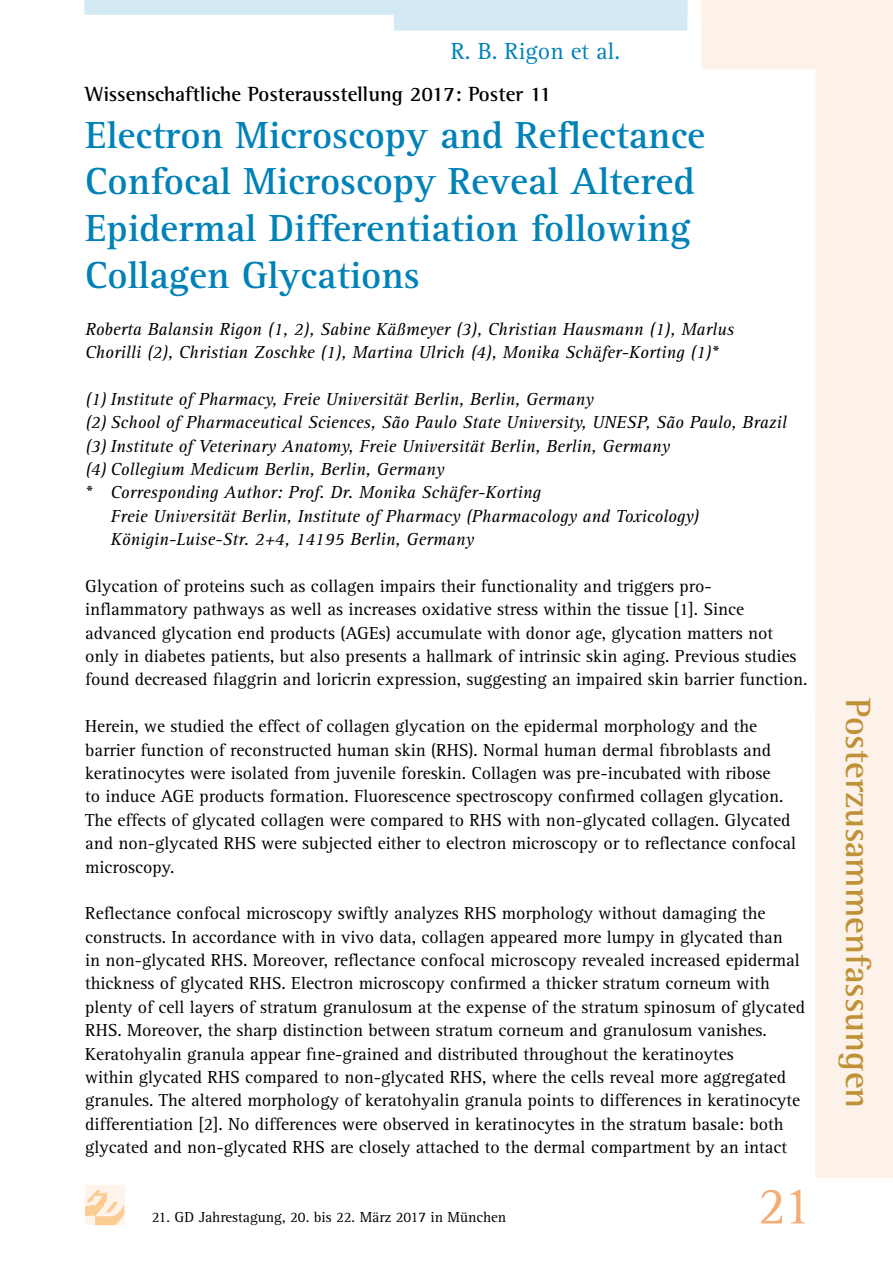
<style>
.page{position:relative;width:893px;height:1263px;background:#fff}
.page>*{position:absolute;margin:0;border:0;box-sizing:border-box;transform-origin:0 0}
.t1{font:54px "Agfa Rotis Serif";color:#f5ac75}
.t2{font:700 39px/46.8px "Agfa Rotis Serif";color:#0082b8}
.t3{font:700 36px "Agfa Rotis Semi Serif";color:#bf9237}
.t4{font:24px "Agfa Rotis Serif";color:#0082b8}
.t5{font:700 21px "Agfa Rotis Semi Serif";color:#000}
.t6{font:18px/23.4px "Agfa Rotis Serif";color:#000}
.t7{font:italic 18px/23.4px "Agfa Rotis Serif";color:#000}
.t8{font:15px "Agfa Rotis Serif";color:#000}
</style>
<div class="page">
<svg style="left:701px;top:21px;width:192px;height:1157px"></svg>
<div style="left:85px;top:1186px;width:39px;height:39px;background:#fef4eb"></div>
<svg style="left:85px;top:1189px;width:39px;height:36px"></svg>
<svg style="left:84px;top:0;width:603px;height:31px"></svg>
<div style="left:701px;top:0;width:192px;height:21px;background:#fcf2ea"></div>
<h3 class="t4" style="left:451px;top:37px;width:171px">R. B. Rigon et al.</h3>
<p class="t5" style="left:85px;top:81px;width:468px">Wissenschaftliche Posterausstellung 2017: Poster 11</p>
<h2 class="t2" style="left:85px;top:112px;width:622px">Electron Microscopy and Reflectance Confocal Microscopy Reveal Altered Epidermal Differentiation following Collagen Glycations</h2>
<p class="t7" style="left:85px;top:318px;width:651px">Roberta Balansin Rigon (1, 2), Sabine Käßmeyer (3), Christian Hausmann (1), Marlus<br>Chorilli (2), Christian Zoschke (1), Martina Ulrich (4), Monika Schäfer-Korting (1)*</p>
<p class="t7" style="left:85px;top:388px;width:510px">(1) Institute of Pharmacy, Freie Universität Berlin, Berlin, Germany</p>
<p class="t7" style="left:85px;top:411px;width:703px">(2) School of Pharmaceutical Sciences, São Paulo State University, UNESP, São Paulo, Brazil</p>
<p class="t7" style="left:85px;top:434px;width:586px">(3) Institute of Veterinary Anatomy, Freie Universität Berlin, Berlin, Germany</p>
<p class="t7" style="left:85px;top:458px;width:361px">(4) Collegium Medicum Berlin, Berlin, Germany</p>
<p class="t7" style="left:85px;top:481px;width:457px">* Corresponding Author: Prof. Dr. Monika Schäfer-Korting</p>
<p class="t7" style="left:111px;top:505px;width:590px">Freie Universität Berlin, Institute of Pharmacy (Pharmacology and Toxicology)</p>
<p class="t7" style="left:111px;top:528px;width:365px">Königin-Luise-Str. 2+4, 14195 Berlin, Germany</p>
<p class="t6" style="left:85px;top:575px;width:724px">Glycation of proteins such as collagen impairs their functionality and triggers pro&shy;inflammatory pathways as well as increases oxidative stress within the tissue [1]. Since advanced glycation end products (AGEs) accumulate with donor age, glycation matters not only in diabetes patients, but also presents a hallmark of intrinsic skin aging. Previous studies found decreased filaggrin and loricrin expression, suggesting an impaired skin barrier function.</p>
<p class="t6" style="left:85px;top:715px;width:713px">Herein, we studied the effect of collagen glycation on the epidermal morphology and the barrier function of reconstructed human skin (RHS). Normal human dermal fibroblasts and keratinocytes were isolated from juvenile foreskin. Collagen was pre-incubated with ribose<br>to induce AGE products formation. Fluorescence spectroscopy confirmed collagen glycation.<br>The effects of glycated collagen were compared to RHS with non-glycated collagen. Glycated and non-glycated RHS were subjected either to electron microscopy or to reflectance confocal microscopy.</p>
<p class="t6" style="left:85px;top:902px;width:722px">Reflectance confocal microscopy swiftly analyzes RHS morphology without damaging the constructs. In accordance with in vivo data, collagen appeared more lumpy in glycated than<br>in non-glycated RHS. Moreover, reflectance confocal microscopy revealed increased epidermal thickness of glycated RHS. Electron microscopy confirmed a thicker stratum corneum with plenty of cell layers of stratum granulosum at the expense of the stratum spinosum of glycated RHS. Moreover, the sharp distinction between stratum corneum and granulosum vanishes.<br>Keratohyalin granula appear fine-grained and distributed throughout the keratinoytes<br>within glycated RHS compared to non-glycated RHS, where the cells reveal more aggregated granules. The altered morphology of keratohyalin granula points to differences in keratinocyte differentiation [2]. No differences were observed in keratinocytes in the stratum basale: both glycated and non-glycated RHS are closely attached to the dermal compartment by an intact</p>
<p class="t8" style="left:152px;top:1208px;width:356px">21. GD Jahrestagung, 20. bis 22. März 2017 in München</p>
<h1 class="t1" style="left:758px;top:1175px;width:55px">21</h1>
<h3 class="t3" style="left:880px;top:698px;width:411px;rotate:90deg">Posterzusammenfassungen</h3>
</div>
